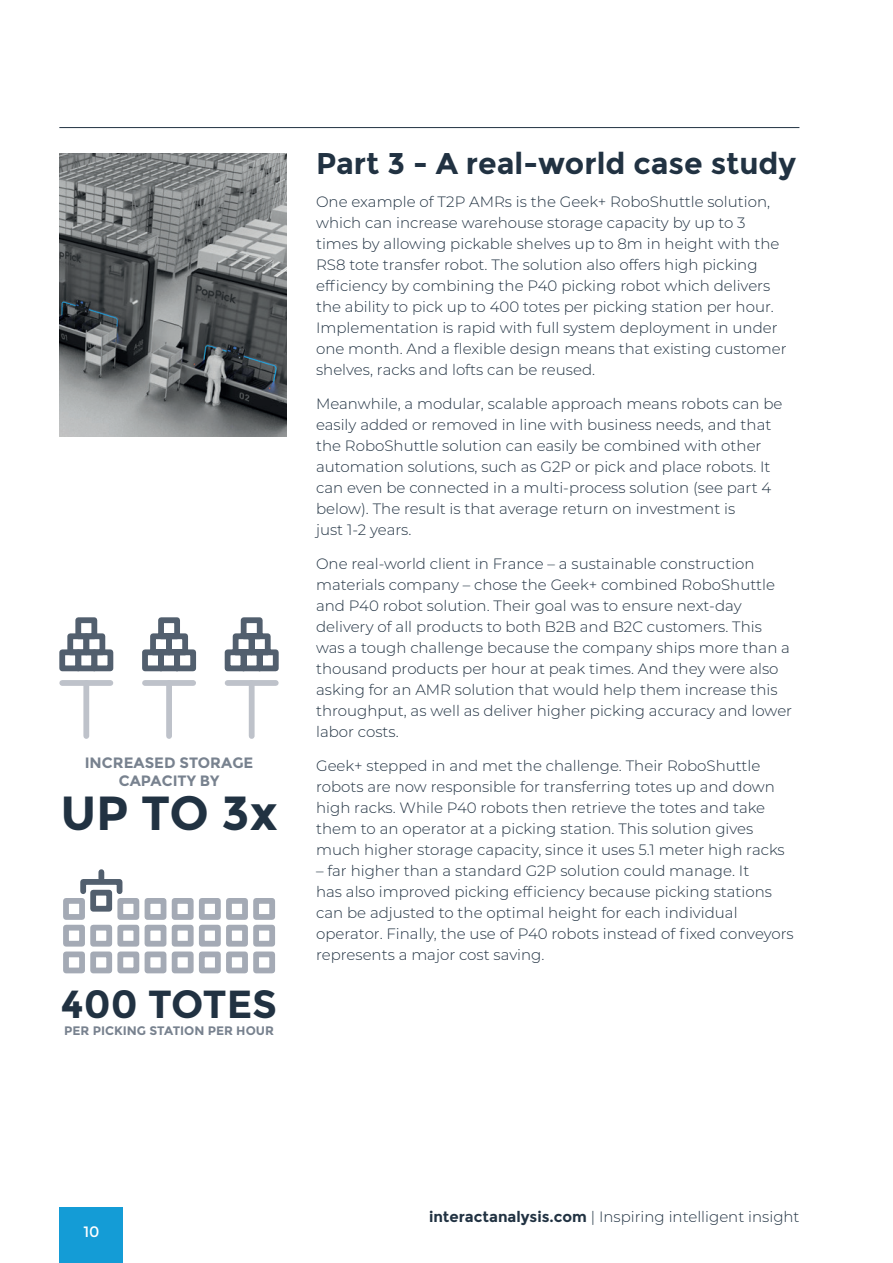
<style>
.page{position:relative;width:893px;height:1263px;background:#fff}
.page>*{position:absolute;margin:0;border:0;box-sizing:border-box;transform-origin:0 0}
.t1{font:700 47.85px "Montserrat";color:#213242}
.t2{font:700 39.15px "Montserrat";color:#213242}
.t3{font:700 30px "Montserrat";color:#213242}
.t4{font:300 15px/21px "Montserrat";color:#213242}
.t5{font:700 15px/18px "Montserrat";color:#78828f;text-align:center}
.t6{font:15px "Montserrat";color:#fff}
.t7{font:700 12.3px "Montserrat";color:#78828f}
.s1{font-weight:700}
</style>
<div class="page">
<hr style="left:59px;top:127px;width:740px;height:1px;background:#213242">
<div style="left:59px;top:649px;width:22px;height:22px;border:6px solid #525f6e"></div>
<div style="left:75px;top:649px;width:22px;height:22px;border:6px solid #525f6e"></div>
<div style="left:91px;top:649px;width:22px;height:22px;border:6px solid #525f6e"></div>
<div style="left:67px;top:633px;width:22px;height:22px;border:6px solid #525f6e"></div>
<div style="left:83px;top:633px;width:22px;height:22px;border:6px solid #525f6e"></div>
<div style="left:75px;top:617px;width:22px;height:22px;border:6px solid #525f6e"></div>
<div style="left:63px;top:898px;width:22px;height:22px;border:6px solid #a4aab5"></div>
<div style="left:63px;top:925px;width:22px;height:21px;border:6px solid #a4aab5"></div>
<div style="left:63px;top:951px;width:22px;height:22px;border:6px solid #a4aab5"></div>
<div style="left:117px;top:898px;width:22px;height:22px;border:6px solid #a4aab5"></div>
<div style="left:117px;top:925px;width:22px;height:21px;border:6px solid #a4aab5"></div>
<div style="left:117px;top:951px;width:22px;height:22px;border:6px solid #a4aab5"></div>
<div style="left:145px;top:898px;width:21px;height:22px;border:6px solid #a4aab5"></div>
<div style="left:145px;top:925px;width:21px;height:21px;border:6px solid #a4aab5"></div>
<div style="left:145px;top:951px;width:21px;height:22px;border:6px solid #a4aab5"></div>
<div style="left:172px;top:898px;width:22px;height:22px;border:6px solid #a4aab5"></div>
<div style="left:172px;top:925px;width:22px;height:21px;border:6px solid #a4aab5"></div>
<div style="left:172px;top:951px;width:22px;height:22px;border:6px solid #a4aab5"></div>
<div style="left:199px;top:898px;width:22px;height:22px;border:6px solid #a4aab5"></div>
<div style="left:199px;top:925px;width:22px;height:21px;border:6px solid #a4aab5"></div>
<div style="left:199px;top:951px;width:22px;height:22px;border:6px solid #a4aab5"></div>
<div style="left:226px;top:898px;width:22px;height:22px;border:6px solid #a4aab5"></div>
<div style="left:226px;top:925px;width:22px;height:21px;border:6px solid #a4aab5"></div>
<div style="left:226px;top:951px;width:22px;height:22px;border:6px solid #a4aab5"></div>
<div style="left:253px;top:898px;width:22px;height:22px;border:6px solid #a4aab5"></div>
<div style="left:253px;top:925px;width:22px;height:21px;border:6px solid #a4aab5"></div>
<div style="left:253px;top:951px;width:22px;height:22px;border:6px solid #a4aab5"></div>
<div style="left:90px;top:890px;width:22px;height:22px;border:6px solid #525f6e"></div>
<div style="left:90px;top:925px;width:22px;height:21px;border:6px solid #a4aab5"></div>
<div style="left:90px;top:951px;width:22px;height:22px;border:6px solid #a4aab5"></div>
<svg style="left:142px;top:617px;width:55px;height:55px"></svg>
<svg style="left:224px;top:617px;width:55px;height:55px"></svg>
<div style="left:62px;top:680px;width:48px;height:6px;background:#bec2ca"></div>
<div style="left:80px;top:879px;width:42px;height:15px;border:6px solid #525f6e"></div>
<div style="left:145px;top:680px;width:48px;height:6px;background:#bec2ca"></div>
<div style="left:228px;top:680px;width:48px;height:6px;background:#bec2ca"></div>
<div style="left:83px;top:683px;width:6px;height:53px;background:#bec2ca"></div>
<svg style="left:98px;top:872px;width:6px;height:6px"></svg>
<div style="left:166px;top:683px;width:6px;height:53px;background:#bec2ca"></div>
<div style="left:249px;top:683px;width:6px;height:53px;background:#bec2ca"></div>
<img style="left:60px;top:153px;width:226px;height:283px">
<div style="left:60px;top:1208px;width:63px;height:55px;background:#149cd6"></div>
<p class="t5" style="left:85px;top:754px;width:170px">INCREASED STORAGE<br>CAPACITY BY</p>
<h1 class="t1" style="left:60px;top:784px;width:219px">UP TO 3x</h1>
<h2 class="t2" style="left:61px;top:981px;width:218px">400 TOTES</h2>
<p class="t7" style="left:64px;top:1024px;width:211px">PER PICKING STATION PER HOUR</p>
<h3 class="t3" style="left:316px;top:145px;width:482px">Part 3 - A real-world case study</h3>
<p class="t4" style="left:316px;top:191px;width:472px">One example of T2P AMRs is the Geek+ RoboShuttle solution, which can increase warehouse storage capacity by up to 3 times by allowing pickable shelves up to 8m in height with the RS8 tote transfer robot. The solution also offers high picking efficiency by combining the P40 picking robot which delivers the ability to pick up to 400 totes per picking station per hour.<br>Implementation is rapid with full system deployment in under one month. And a flexible design means that existing customer shelves, racks and lofts can be reused.</p>
<p class="t4" style="left:316px;top:393px;width:468px">Meanwhile, a modular, scalable approach means robots can be easily added or removed in line with business needs, and that the RoboShuttle solution can easily be combined with other automation solutions, such as G2P or pick and place robots. It can even be connected in a multi-process solution (see part 4 below). The result is that average return on investment is<br>just 1-2 years.</p>
<p class="t4" style="left:316px;top:553px;width:478px">One real-world client in France – a sustainable construction materials company – chose the Geek+ combined RoboShuttle and P40 robot solution. Their goal was to ensure next-day delivery of all products to both B2B and B2C customers. This was a tough challenge because the company ships more than a thousand products per hour at peak times. And they were also asking for an AMR solution that would help them increase this throughput, as well as deliver higher picking accuracy and lower labor costs.</p>
<p class="t4" style="left:316px;top:754px;width:470px">Geek+ stepped in and met the challenge. Their RoboShuttle robots are now responsible for transferring totes up and down high racks. While P40 robots then retrieve the totes and take them to an operator at a picking station. This solution gives much higher storage capacity, since it uses 5.1 meter high racks</p>
<p class="t4" style="left:316px;top:859px;width:479px">– far higher than a standard G2P solution could manage. It<br>has also improved picking efficiency because picking stations can be adjusted to the optimal height for each individual operator. Finally, the use of P40 robots instead of fixed conveyors represents a major cost saving.</p>
<p class="t6" style="left:83px;top:1223px;width:18px">10</p>
<p class="t4" style="left:429px;top:1206px;width:372px"><span class="s1">interactanalysis.com</span> | Inspiring intelligent insight</p>
</div>
